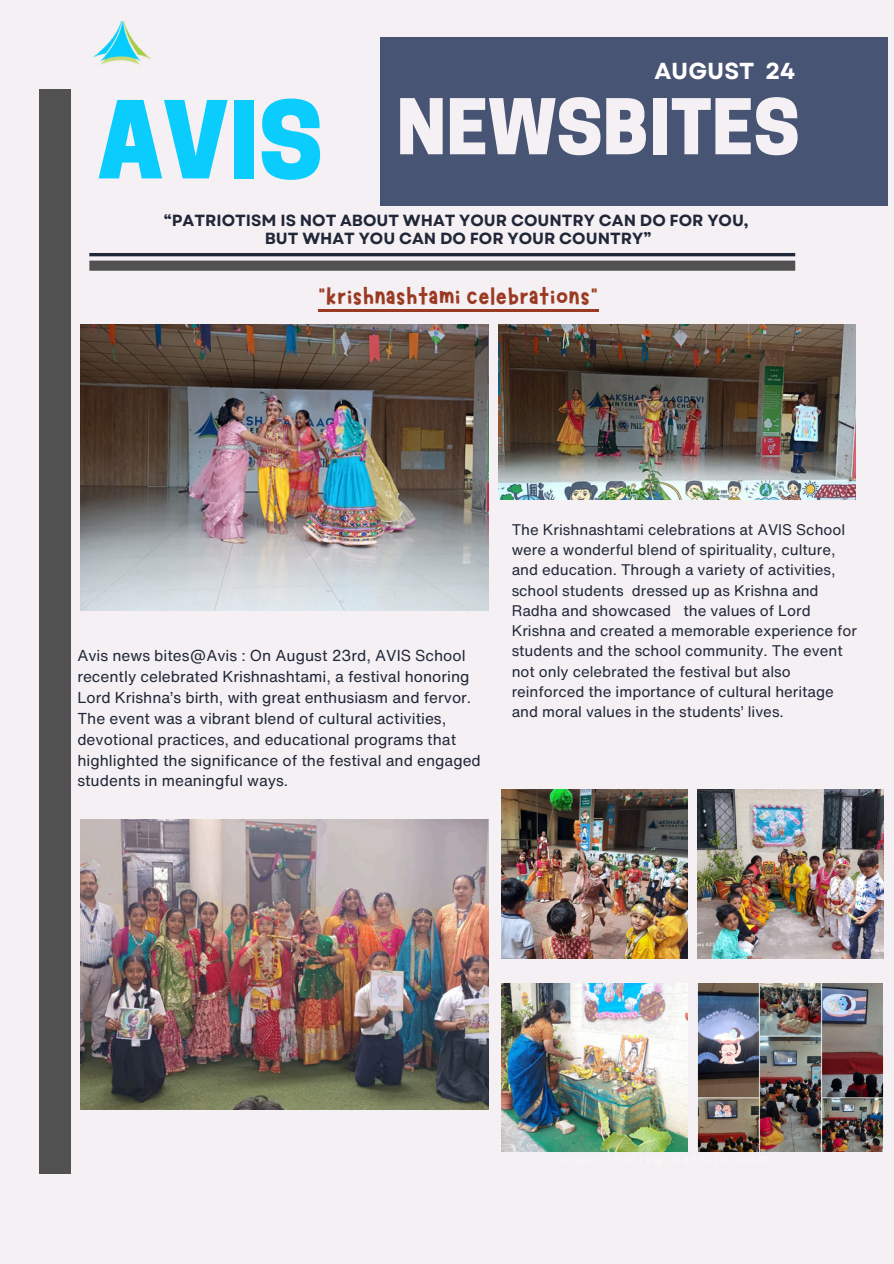
<style>
.page{position:relative;width:894px;height:1264px;background:#fff}
.page>*{position:absolute;margin:0;border:0;box-sizing:border-box;transform-origin:0 0}
.t1{font:800 100.5px "Cooper Hewitt";color:#0bcdfd}
.t2{font:800 72px "Cooper Hewitt";color:#f5f0f3}
.t3{font:30px "Marykate";color:#9b3a22}
.t4{font:700 23.1px "Garet";color:#fff}
.t5{font:700 16.2px/17.4px "Garet";color:#202738;text-align:center}
.t6{font:15.45px/20.9px "Helvetica Now Text";color:#202738}
.t7{font:15px/20.2px "Helvetica Now Text";color:#202738}
</style>
<div class="page">
<div style="left:0;top:0;width:893px;height:1263px;background:#f5f0f3"></div>
<hr style="left:89px;top:253px;width:706px;height:3px;background:#202738">
<div style="left:89px;top:260px;width:706px;height:11px;background:#525152"></div>
<div style="left:40px;top:89px;width:31px;height:1084px;background:#525152"></div>
<div style="left:379px;top:37px;width:507px;height:169px;background:#475474"></div>
<img style="left:80px;top:324px;width:408px;height:286px">
<img style="left:501px;top:789px;width:186px;height:169px">
<img style="left:80px;top:819px;width:408px;height:289px">
<img style="left:498px;top:324px;width:357px;height:176px">
<img style="left:697px;top:789px;width:186px;height:169px">
<img style="left:501px;top:983px;width:186px;height:168px">
<img style="left:697px;top:983px;width:186px;height:168px">
<img style="left:93px;top:22px;width:58px;height:43px">
<hr style="left:318px;top:309px;width:280px;height:2px;background:#9b3a22">
<p class="t4" style="left:654px;top:54px;width:142px">AUGUST 24</p>
<h6 class="t1" style="left:98px;top:103px;width:227px">AVIS</h6>
<p class="t2" style="left:396px;top:100px;width:404px">NEWSBITES</p>
<p class="t5" style="left:164px;top:212px;width:586px">“PATRIOTISM IS NOT ABOUT WHAT YOUR COUNTRY CAN DO FOR YOU,<br>BUT WHAT YOU CAN DO FOR YOUR COUNTRY”</p>
<p class="t3" style="left:318px;top:277px;width:278px">“krishnashtami celebrations”</p>
<p class="t6" style="left:77px;top:645px;width:405px">Avis news bites@Avis : On August 23rd, AVIS School recently celebrated Krishnashtami, a festival honoring Lord Krishna’s birth, with great enthusiasm and fervor.<br>The event was a vibrant blend of cultural activities, devotional practices, and educational programs that highlighted the significance of the festival and engaged students in meaningful ways.</p>
<h5 class="t7" style="left:511px;top:519px;width:347px">The Krishnashtami celebrations at AVIS School were a wonderful blend of spirituality, culture, and education. Through a variety of activities, school students dressed up as Krishna and Radha and showcased the values of Lord Krishna and created a memorable experience for students and the school community. The event not only celebrated the festival but also reinforced the importance of cultural heritage and moral values in the students’ lives.</h5>
</div>
